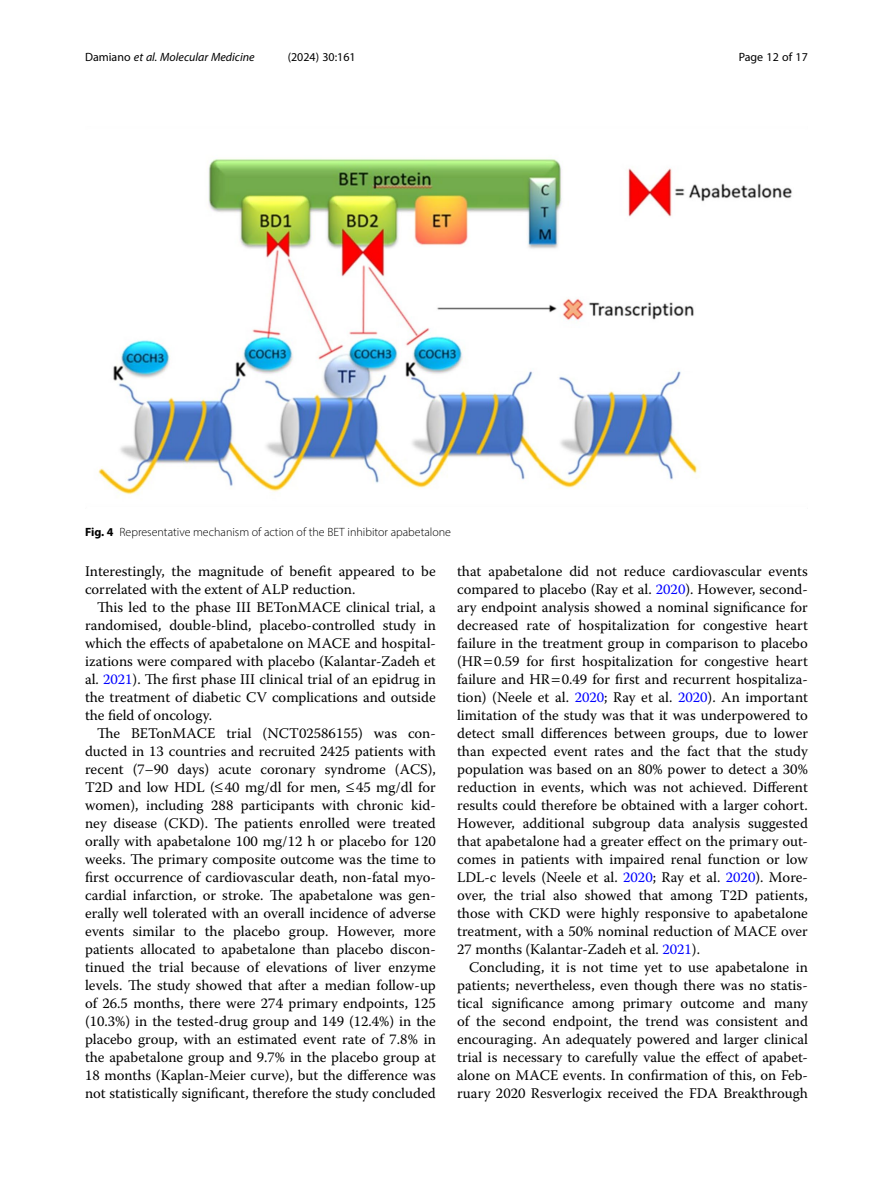
<style>
.page{position:relative;width:893px;height:1191px;background:#fff}
.page>*{position:absolute;margin:0;border:0;box-sizing:border-box;transform-origin:0 0}
.Body_Text_Indent{font:14.7px/18px "Warnock Pro";color:#000;text-align:justify}
.Body_Text{font:14.7px/18px "Warnock Pro";color:#000}
.Figure_Caption{font:300 12px "Myriad Pro";color:#000}
.t1{font:italic 12px "Myriad Pro";color:#000}
.t2{font:12px "Myriad Pro";color:#000}
.s1{font-style:normal}
.s2{font-weight:700}
.s3{color:#00f}
</style>
<div class="page">
<img style="left:98px;top:158px;width:694px;height:337px">
<p class="t1" style="left:85px;top:50px;width:171px"><span class="s1">Damiano</span> et al. Molecular Medicine</p>
<p class="t2" style="left:288px;top:50px;width:70px">(2024) 30:161</p>
<p class="t2" style="left:739px;top:50px;width:71px">Page 12 of 17</p>
<p class="Figure_Caption" style="left:85px;top:524px;width:367px"><span class="s2">Fig. 4</span> Representative mechanism of action of the BET inhibitor apabetalone</p>
<p class="Body_Text" style="left:85px;top:562px;width:352px">Interestingly, the magnitude of benefit appeared to be correlated with the extent of ALP reduction.</p>
<p class="Body_Text_Indent" style="left:85px;top:598px;width:352px;text-indent:12px">This led to the phase III BETonMACE clinical trial, a randomised, double-blind, placebo-controlled study in which the effects of apabetalone on MACE and hospital&shy;izations were compared with placebo (Kalantar-Zadeh et al. <span class="s3">2021</span>). The first phase III clinical trial of an epidrug in the treatment of diabetic CV complications and outside the field of oncology.</p>
<p class="Body_Text_Indent" style="left:85px;top:724px;width:352px;text-indent:12px">The BETonMACE trial (NCT02586155) was con&shy;ducted in 13 countries and recruited 2425 patients with recent (7–90 days) acute coronary syndrome (ACS), T2D and low HDL (≤40 mg/dl for men, ≤45 mg/dl for women), including 288 participants with chronic kid&shy;ney disease (CKD). The patients enrolled were treated orally with apabetalone 100 mg/12 h or placebo for 120 weeks. The primary composite outcome was the time to first occurrence of cardiovascular death, non-fatal myo&shy;cardial infarction, or stroke. The apabetalone was gen&shy;erally well tolerated with an overall incidence of adverse events similar to the placebo group. However, more patients allocated to apabetalone than placebo discon&shy;tinued the trial because of elevations of liver enzyme levels. The study showed that after a median follow-up of 26.5 months, there were 274 primary endpoints, 125 (10.3%) in the tested-drug group and 149 (12.4%) in the placebo group, with an estimated event rate of 7.8% in the apabetalone group and 9.7% in the placebo group at 18 months (Kaplan-Meier curve), but the difference was not statistically significant, therefore the study concluded</p>
<p class="Body_Text_Indent" style="left:457px;top:562px;width:352px">that apabetalone did not reduce cardiovascular events compared to placebo (Ray et al. <span class="s3">2020</span>). However, second&shy;ary endpoint analysis showed a nominal significance for decreased rate of hospitalization for congestive heart failure in the treatment group in comparison to placebo (HR 0.59 for first hospitalization for congestive heart failure and HR 0.49 for first and recurrent hospitaliza&shy;tion) (Neele et al. <span class="s3">2020</span>; Ray et al. <span class="s3">2020</span>). An important limitation of the study was that it was underpowered to detect small differences between groups, due to lower than expected event rates and the fact that the study population was based on an 80% power to detect a 30% reduction in events, which was not achieved. Different results could therefore be obtained with a larger cohort.<br>However, additional subgroup data analysis suggested that apabetalone had a greater effect on the primary out&shy;comes in patients with impaired renal function or low LDL-c levels (Neele et al. <span class="s3">2020</span>; Ray et al. <span class="s3">2020</span>). More&shy;over, the trial also showed that among T2D patients, those with CKD were highly responsive to apabetalone treatment, with a 50% nominal reduction of MACE over 27 months (Kalantar-Zadeh et al. <span class="s3">2021</span>).</p>
<p class="Body_Text_Indent" style="left:457px;top:958px;width:352px;text-indent:12px">Concluding, it is not time yet to use apabetalone in patients; nevertheless, even though there was no statis&shy;tical significance among primary outcome and many of the second endpoint, the trend was consistent and encouraging. An adequately powered and larger clinical trial is necessary to carefully value the effect of apabet&shy;alone on MACE events. In confirmation of this, on Feb&shy;ruary 2020 Resverlogix received the FDA Breakthrough</p>
</div>
